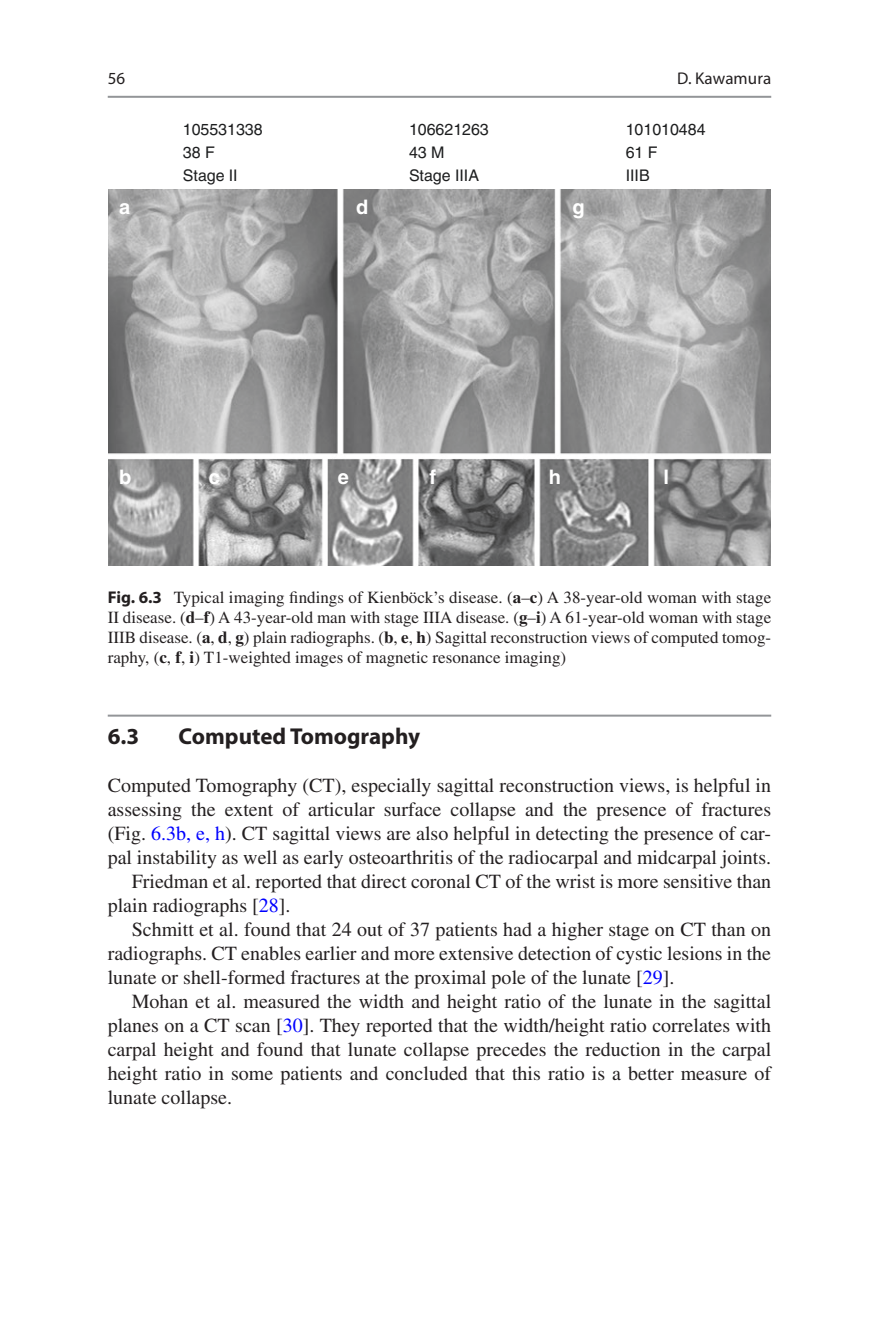
<style>
.page{position:relative;width:879px;height:1333px;background:#fff}
.page>*{position:absolute;margin:0;border:0;box-sizing:border-box;transform-origin:0 0}
._1_hd{font:700 23px "Myriad Pro";color:#231f20}
.Text{font:20px/24px "Times LT Std";color:#231f20;text-align:justify}
.Text_flush{font:20px/24px "Times LT Std";color:#231f20;text-align:justify}
.t1{font:20px "Helvetica Bold 3";color:#fff}
.t2{font:17px/20px "Times LT Std";color:#231f20;text-align:justify}
.t3{font:17px "Myriad Pro";letter-spacing:.005em;color:#231f20}
.t4{font:16px/23px "Helvetica";color:#1d1e1f}
.s1{font-family:"Myriad Pro";font-weight:700}
.s2{font-weight:700}
.s3{color:#00f}
</style>
<div class="page">
<img style="left:108px;top:190px;width:663px;height:376px">
<hr style="left:108px;top:714px;width:663px;height:2px;background:#939598">
<hr style="left:108px;top:96px;width:663px;height:2px;background:#939598">
<p class="t3" style="left:108px;top:68px;width:19px">56</p>
<p class="t3" style="left:677px;top:68px;width:96px">D. Kawamura</p>
<p class="t4" style="left:183px;top:117px;width:81px">105531338<br>38 F<br>Stage II</p>
<p class="t4" style="left:409px;top:117px;width:81px">106621263<br>43 M<br>Stage IIIA</p>
<p class="t4" style="left:626px;top:117px;width:81px">101010484<br>61 F<br>IIIB</p>
<p class="t1" style="left:119px;top:195px;width:13px">a</p>
<p class="t1" style="left:356px;top:195px;width:14px">d</p>
<p class="t1" style="left:572px;top:195px;width:14px">g</p>
<p class="t1" style="left:119px;top:464px;width:14px">b</p>
<p class="t1" style="left:429px;top:464px;width:8px">f</p>
<p class="t1" style="left:209px;top:464px;width:13px">c</p>
<p class="t1" style="left:338px;top:464px;width:13px">e</p>
<p class="t1" style="left:549px;top:464px;width:14px">h</p>
<p class="t1" style="left:663px;top:464px;width:7px">l</p>
<p class="t2" style="left:108px;top:587px;width:665px"><span class="s1">Fig. 6.3</span> Typical imaging findings of Kienböck’s disease. (<span class="s2">a</span>–<span class="s2">c</span>) A 38-year-old woman with stage II disease. (<span class="s2">d</span>–<span class="s2">f</span>) A 43-year-old man with stage IIIA disease. (<span class="s2">g</span>–<span class="s2">i</span>) A 61-year-old woman with stage IIIB disease. (<span class="s2">a</span>, <span class="s2">d</span>, <span class="s2">g</span>) plain radiographs. (<span class="s2">b</span>, <span class="s2">e</span>, <span class="s2">h</span>) Sagittal reconstruction views of computed tomog&shy;raphy, (<span class="s2">c</span>, <span class="s2">f</span>, <span class="s2">i</span>) T1-weighted images of magnetic resonance imaging)</p>
<h2 class="_1_hd" style="left:108px;top:721px;width:33px">6.3</h2>
<h2 class="_1_hd" style="left:179px;top:721px;width:243px">Computed Tomography</h2>
<p class="Text_flush" style="left:108px;top:773px;width:665px">Computed Tomography (CT), especially sagittal reconstruction views, is helpful in assessing the extent of articular surface collapse and the presence of fractures (Fig. <span class="s3">6.3b, e, h</span>). CT sagittal views are also helpful in detecting the presence of car&shy;pal instability as well as early osteoarthritis of the radiocarpal and midcarpal joints.</p>
<p class="Text" style="left:108px;top:869px;width:665px;text-indent:24px">Friedman et al. reported that direct coronal CT of the wrist is more sensitive than plain radiographs [<span class="s3">28</span>].</p>
<p class="Text" style="left:108px;top:917px;width:665px;text-indent:24px">Schmitt et al. found that 24 out of 37 patients had a higher stage on CT than on radiographs. CT enables earlier and more extensive detection of cystic lesions in the lunate or shell-formed fractures at the proximal pole of the lunate [<span class="s3">29</span>].</p>
<p class="Text" style="left:108px;top:989px;width:665px;text-indent:24px">Mohan et al. measured the width and height ratio of the lunate in the sagittal planes on a CT scan [<span class="s3">30</span>]. They reported that the width/height ratio correlates with carpal height and found that lunate collapse precedes the reduction in the carpal height ratio in some patients and concluded that this ratio is a better measure of lunate collapse.</p>
</div>
